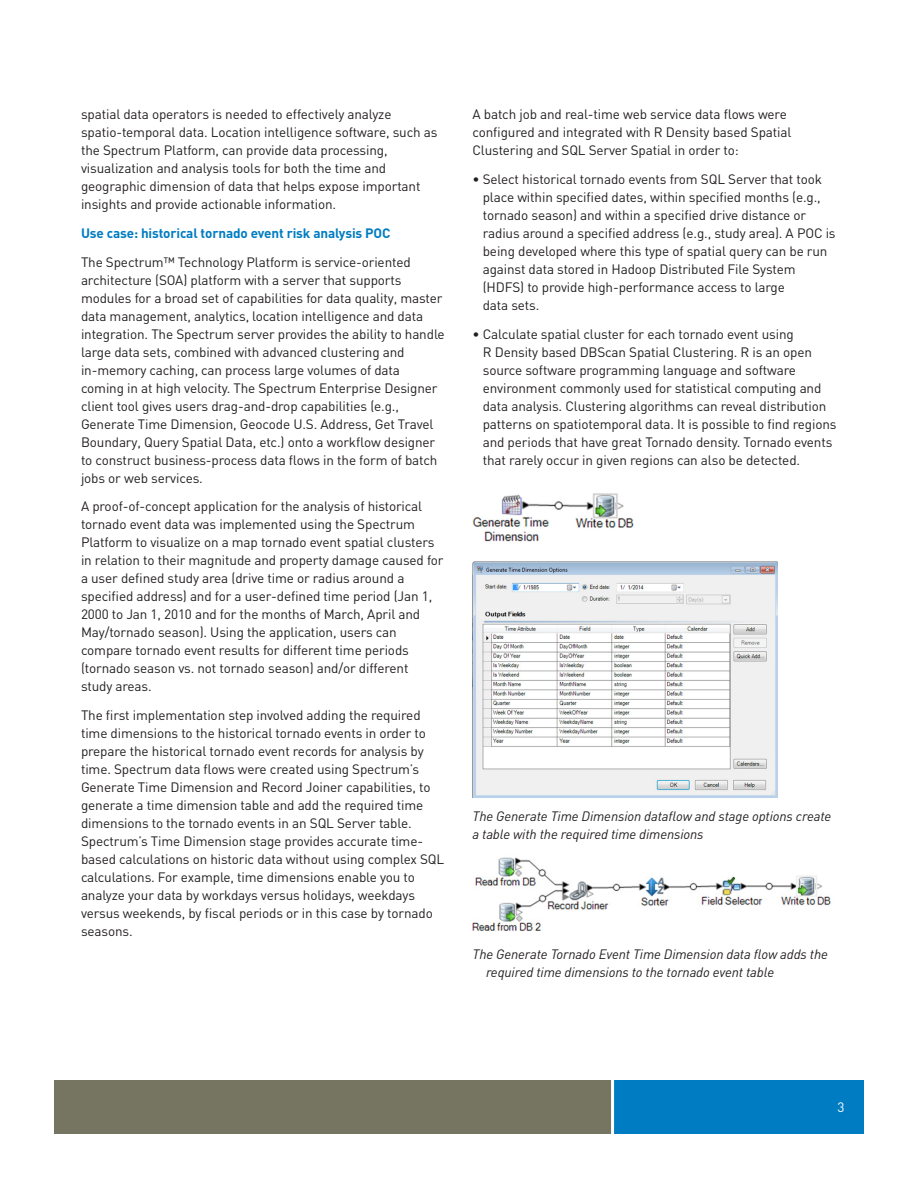
<style>
.page{position:relative;width:918px;height:1188px;background:#fff}
.page>*{position:absolute;margin:0;border:0;box-sizing:border-box;transform-origin:0 0}
.Body_Copy{font:13.5px/18px "DIN";letter-spacing:-.01em;color:#231f20}
.Bullet{font:italic 13.5px/18px "DIN";letter-spacing:-.01em;color:#231f20}
.Body_Copy-2{font:italic 13.5px/18px "DIN";letter-spacing:-.01em;color:#231f20}
.Body_Copy_Head{font:700 13.5px "DIN";letter-spacing:-.01em;color:#007cc2}
.t1{font:13.5px "DIN";color:#fff}
</style>
<div class="page">
<img style="left:472px;top:857px;width:359px;height:74px">
<div style="left:54px;top:1080px;width:560px;height:54px;background:#767561"></div>
<div style="left:613px;top:1080px;width:251px;height:54px;background:#007cc2"></div>
<hr style="left:611px;top:1080px;width:3px;height:55px;background:#fff">
<img style="left:472px;top:493px;width:162px;height:49px">
<img style="left:472px;top:562px;width:305px;height:235px">
<p class="Body_Copy" style="left:81px;top:105px;width:358px">spatial data operators is needed to effectively analyze spatio-temporal data. Location intelligence software, such as the Spectrum Platform, can provide data processing, visualization and analysis tools for both the time and geographic dimension of data that helps expose important insights and provide actionable information.</p>
<p class="Body_Copy_Head" style="left:81px;top:224px;width:311px">Use case: historical tornado event risk analysis POC</p>
<p class="Body_Copy" style="left:81px;top:252px;width:365px">The Spectrum™ Technology Platform is service-oriented architecture (SOA) platform with a server that supports modules for a broad set of capabilities for data quality, master data management, analytics, location intelligence and data integration. The Spectrum server provides the ability to handle large data sets, combined with advanced clustering and in-memory caching, can process large volumes of data coming in at high velocity. The Spectrum Enterprise Designer client tool gives users drag-and-drop capabilities (e.g., Generate Time Dimension, Geocode U.S. Address, Get Travel Boundary, Query Spatial Data, etc.) onto a workflow designer to construct business-process data flows in the form of batch jobs or web services.</p>
<p class="Body_Copy" style="left:81px;top:497px;width:364px">A proof-of-concept application for the analysis of historical tornado event data was implemented using the Spectrum Platform to visualize on a map tornado event spatial clusters in relation to their magnitude and property damage caused for a user defined study area (drive time or radius around a specified address) and for a user-defined time period (Jan 1, 2000 to Jan 1, 2010 and for the months of March, April and May/tornado season). Using the application, users can compare tornado event results for different time periods (tornado season vs. not tornado season) and/or different<br>study areas.</p>
<p class="Body_Copy" style="left:81px;top:706px;width:365px">The first implementation step involved adding the required time dimensions to the historical tornado events in order to prepare the historical tornado event records for analysis by time. Spectrum data flows were created using Spectrum’s Generate Time Dimension and Record Joiner capabilities, to generate a time dimension table and add the required time dimensions to the tornado events in an SQL Server table.<br>Spectrum’s Time Dimension stage provides accurate time&shy;based calculations on historic data without using complex SQL calculations. For example, time dimensions enable you to analyze your data by workdays versus holidays, weekdays versus weekends, by fiscal periods or in this case by tornado seasons.</p>
<p class="Body_Copy" style="left:472px;top:105px;width:320px">A batch job and real-time web service data flows were configured and integrated with R Density based Spatial<br>Clustering and SQL Server Spatial in order to:</p>
<p class="Body_Copy" style="left:483px;top:170px;width:354px;text-indent:-10px">• Select historical tornado events from SQL Server that took place within specified dates, within specified months (e.g., tornado season) and within a specified drive distance or radius around a specified address (e.g., study area). A POC is being developed where this type of spatial query can be run against data stored in Hadoop Distributed File System (HDFS) to provide high-performance access to large<br>data sets.</p>
<p class="Body_Copy" style="left:483px;top:324px;width:355px;text-indent:-10px">• Calculate spatial cluster for each tornado event using<br>R Density based DBScan Spatial Clustering. R is an open source software programming language and software environment commonly used for statistical computing and data analysis. Clustering algorithms can reveal distribution patterns on spatiotemporal data. It is possible to find regions and periods that have great Tornado density. Tornado events that rarely occur in given regions can also be detected.</p>
<p class="Body_Copy-2" style="left:472px;top:807px;width:360px">The Generate Time Dimension dataflow and stage options create a table with the required time dimensions</p>
<p class="Bullet" style="left:486px;top:945px;width:343px;text-indent:-14px">The Generate Tornado Event Time Dimension data flow adds the required time dimensions to the tornado event table</p>
<p class="t1" style="left:838px;top:1099px;width:9px">3</p>
</div>
